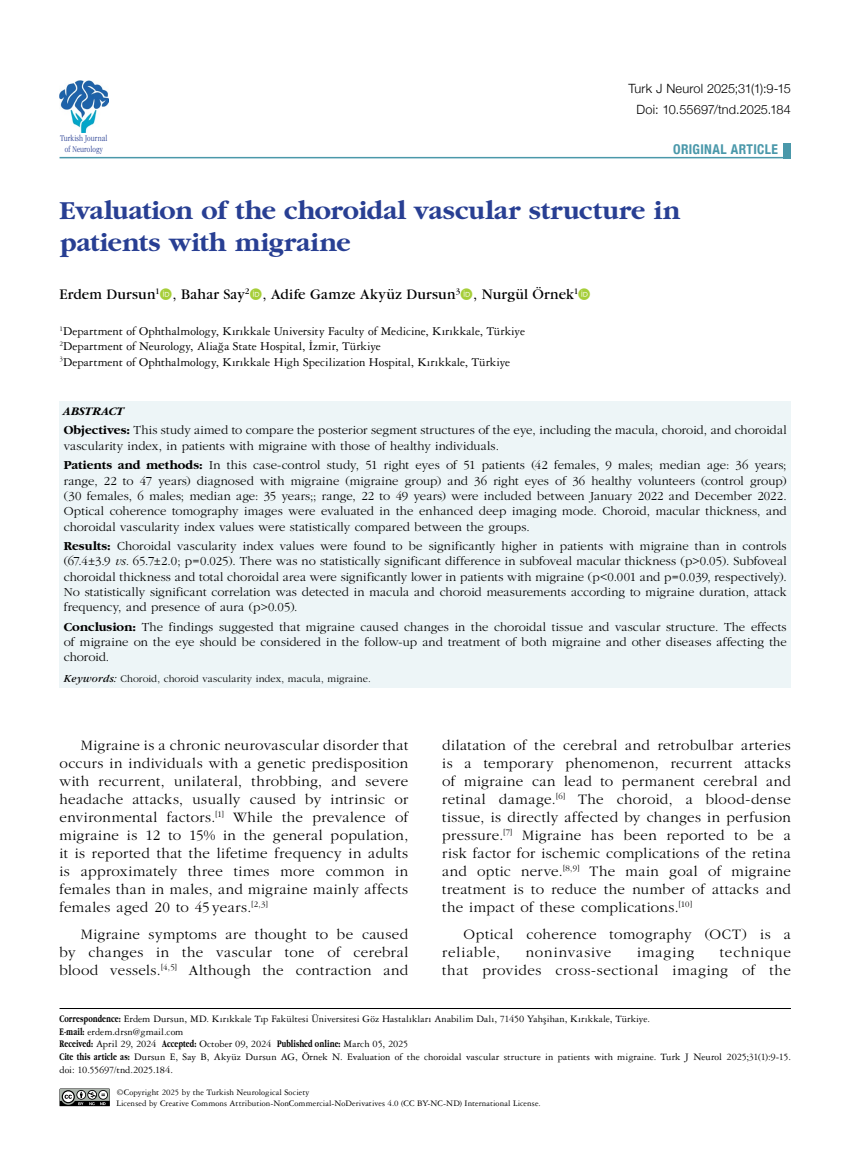
<style>
.page{position:relative;width:859px;height:1170px;background:#fff}
.page>*{position:absolute;margin:0;border:0;box-sizing:border-box;transform-origin:0 0}
.t1{font:27px/32.4px "Garamond Bold Tr";letter-spacing:-.005em;color:#283f93}
.t2{font:15px/18px "Garamond Tr";letter-spacing:.035em;color:#000;text-align:justify}
.t3{font:15px "Garamond Tr";letter-spacing:.055em;color:#000}
.t4{font:15px "Garamond Tr";letter-spacing:.075em;color:#000}
.t5{font:14.25px "Garamond Book Tr";letter-spacing:.02em;color:#000}
.t6{font:700 condensed 13.5px "Helvetica Neue";letter-spacing:.025em;color:#4a98aa}
.t7{font:12.75px/15.3px "Garamond Light Tr";letter-spacing:.005em;color:#000;text-align:justify}
.t8{font:12.75px/15.3px "Garamond Three Tr";letter-spacing:.005em;color:#000}
.t9{font:300 12.75px/21.3px "Helvetica Neue";letter-spacing:.005em;color:#000;text-align:right}
.t10{font:12px "Garamond Bold Italic Tr";letter-spacing:.02em;color:#000}
.t11{font:10.5px/12.6px "Garamond Three Tr";letter-spacing:.005em;color:#000}
.t12{font:10.5px "Garamond Light Tr";letter-spacing:.01em;color:#000}
.t13{font:9px/10.8px "Garamond Three Tr";letter-spacing:.005em;color:#000}
.t14{font:9px/10.8px "Garamond Condensed Light Tr";letter-spacing:.015em;color:#283f93;text-align:center}
.s1{font-family:"Garamond Bold Tr"}
.s2{font-family:"Garamond Italic Tr"}
.s3{font-family:"Garamond Book Italic Tr"}
.s4{font-family:"Garamond Cond Bold Tr"}
</style>
<div class="page">
<img style="left:60px;top:81px;width:48px;height:51px">
<hr style="left:60px;top:157px;width:731px;height:1px;background:#4a98aa">
<div style="left:783px;top:143px;width:8px;height:15px;background:#4a98aa"></div>
<div style="left:60px;top:401px;width:731px;height:287px;background:#edf5f7"></div>
<hr style="left:60px;top:1008px;width:731px;height:1px;background:#000">
<svg style="left:60px;top:1088px;width:50px;height:18px"></svg>
<p class="t9" style="left:628px;top:77px;width:164px">Turk J Neurol 2025;31(1):9-15<br>Doi: 10.55697/tnd.2025.184</p>
<p class="t14" style="left:60px;top:132px;width:49px">Turkish Journal of Neurology</p>
<p class="t6" style="left:673px;top:138px;width:106px">ORIGINAL ARTICLE</p>
<h1 class="t1" style="left:60px;top:193px;width:622px">Evaluation of the choroidal vascular structure in patients with migraine</h1>
<p class="t5" style="left:60px;top:285px;width:520px">Erdem Dursun<sup>1</sup> , Bahar Say<sup>2</sup> , Adife Gamze Akyüz Dursun<sup>3</sup> , Nurgül Örnek<sup>1</sup></p>
<p class="t8" style="left:60px;top:323px;width:467px"><sup>1</sup>Department of Ophthalmology, Kırıkkale University Faculty of Medicine, Kırıkkale, Türkiye<br><sup>2</sup>Department of Neurology, Aliağa State Hospital, İzmir, Türkiye<br><sup>3</sup>Department of Ophthalmology, Kırıkkale High Specilization Hospital, Kırıkkale, Türkiye</p>
<p class="t10" style="left:64px;top:404px;width:62px">ABSTRACT</p>
<p class="t7" style="left:64px;top:422px;width:724px"><span class="s1">Objectives:</span> This study aimed to compare the posterior segment structures of the eye, including the macula, choroid, and choroidal vascularity index, in patients with migraine with those of healthy individuals.</p>
<p class="t7" style="left:64px;top:457px;width:724px"><span class="s1">Patients and methods:</span> In this case-control study, 51 right eyes of 51 patients (42 females, 9 males; median age: 36 years; range, 22 to 47 years) diagnosed with migraine (migraine group) and 36 right eyes of 36 healthy volunteers (control group) (30 females, 6 males; median age: 35 years;; range, 22 to 49 years) were included between January 2022 and December 2022.<br>Optical coherence tomography images were evaluated in the enhanced deep imaging mode. Choroid, macular thickness, and choroidal vascularity index values were statistically compared between the groups.</p>
<p class="t7" style="left:64px;top:538px;width:724px"><span class="s1">Results:</span> Choroidal vascularity index values were found to be significantly higher in patients with migraine than in controls (67.4±3.9 <span class="s2">vs.</span> 65.7±2.0; p=0.025). There was no statistically significant difference in subfoveal macular thickness (p&gt;0.05). Subfoveal choroidal thickness and total choroidal area were significantly lower in patients with migraine (p&lt;0.001 and p=0.039, respectively).<br>No statistically significant correlation was detected in macula and choroid measurements according to migraine duration, attack frequency, and presence of aura (p&gt;0.05).</p>
<p class="t7" style="left:64px;top:619px;width:724px"><span class="s1">Conclusion:</span> The findings suggested that migraine caused changes in the choroidal tissue and vascular structure. The effects of migraine on the eye should be considered in the follow-up and treatment of both migraine and other diseases affecting the choroid.</p>
<p class="t12" style="left:64px;top:671px;width:308px"><span class="s3">Keywords:</span> Choroid, choroid vascularity index, macula, migraine.</p>
<p class="t2" style="left:60px;top:735px;width:350px;text-indent:21px">Migraine is a chronic neurovascular disorder that occurs in individuals with a genetic predisposition with recurrent, unilateral, throbbing, and severe headache attacks, usually caused by intrinsic or environmental factors.<sup>[1]</sup> While the prevalence of migraine is 12 to 15% in the general population, it is reported that the lifetime frequency in adults is approximately three times more common in females than in males, and migraine mainly affects females aged 20 to 45 years.<sup>[2,3]</sup></p>
<p class="t2" style="left:60px;top:924px;width:350px;text-indent:21px">Migraine symptoms are thought to be caused by changes in the vascular tone of cerebral blood vessels.<sup>[4,5]</sup> Although the contraction and</p>
<p class="t2" style="left:442px;top:735px;width:350px">dilatation of the cerebral and retrobulbar arteries is a temporary phenomenon, recurrent attacks of migraine can lead to permanent cerebral and retinal damage.<sup>[6]</sup> The choroid, a blood-dense tissue, is directly affected by changes in perfusion pressure.<sup>[7]</sup> Migraine has been reported to be a risk factor for ischemic complications of the retina and optic nerve.<sup>[8,9]</sup> The main goal of migraine treatment is to reduce the number of attacks and the impact of these complications.<sup>[10]</sup></p>
<p class="t2" style="left:442px;top:924px;width:350px;text-indent:21px">Optical coherence tomography (OCT) is a reliable,</p>
<p class="t2" style="left:442px;top:942px;width:350px;text-align:right">technique<br>that provides cross-sectional imaging of the</p>
<p class="t3" style="left:526px;top:942px;width:87px">noninvasive</p>
<p class="t4" style="left:637px;top:942px;width:59px">imaging</p>
<p class="t11" style="left:60px;top:1012px;width:733px"><span class="s4">Correspondence:</span> Erdem Dursun, MD. Kırıkkale Tıp Fakültesi Üniversitesi Göz Hastalıkları Anabilim Dalı, 71450 Yahşihan, Kırıkkale, Türkiye.<br><span class="s4">E-mail:</span> erdem.drsn@gmail.com<br><span class="s4">Received:</span> April 29, 2024 <span class="s4">Accepted:</span> October 09, 2024 <span class="s4">Published online:</span> March 05, 2025<br><span class="s4">Cite this article as:</span> Dursun E, Say B, Akyüz Dursun AG, Örnek N. Evaluation of the choroidal vascular structure in patients with migraine. Turk J Neurol 2025;31(1):9-15. doi: 10.55697/tnd.2025.184.</p>
<p class="t13" style="left:117px;top:1086px;width:426px">©Copyright 2025 by the Turkish Neurological Society<br>Licensed by Creative Commons Attribution-NonCommercial-NoDerivatives 4.0 (CC BY-NC-ND) International License.</p>
</div>
